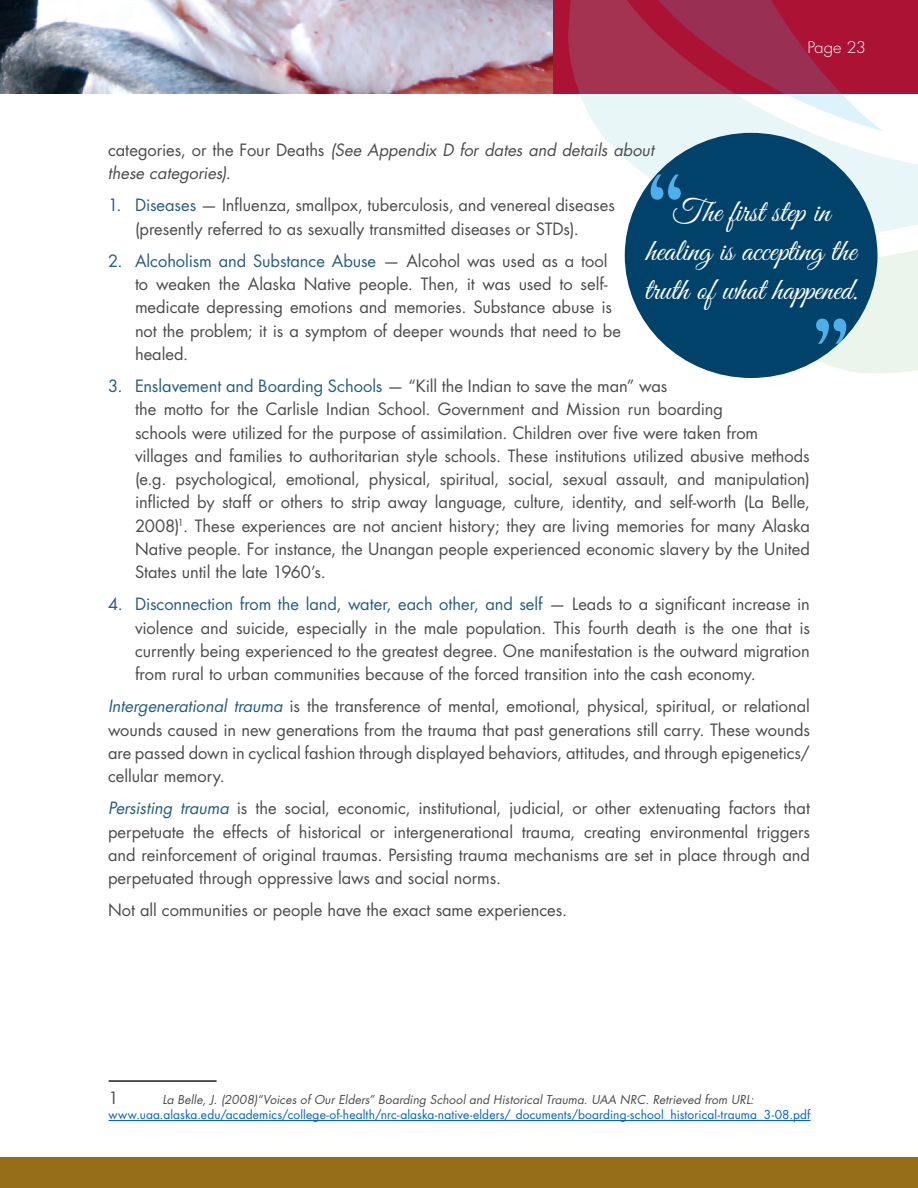
<style>
.page{position:relative;width:918px;height:1188px;background:#fff}
.page>*{position:absolute;margin:0;border:0;box-sizing:border-box;transform-origin:0 0}
.t1{font:31.5px/39px "Great Vibes";letter-spacing:.005em;color:#fff;text-align:center}
.t2{font:16.5px/23.2px "Futura Std";letter-spacing:-.005em;color:#4b4c4d;text-align:justify}
.t3{font:italic 16.5px/23.2px "Futura Std";color:#4b4c4d}
.t4{font:300 15.6px "Futura Std";letter-spacing:-.025em;color:#fff;scale:1.05 1}
.t5{font:12px "Futura Std";letter-spacing:.01em;color:#0563c1}
.t6{font:italic 12px "Futura Std";letter-spacing:.005em;color:#4b4c4d}
.s1{font-style:normal}
.s2{color:#275e80}
.s3{font-style:italic;color:#275e80}
</style>
<div class="page">
<div style="left:553px;top:0;width:365px;height:94px;background:#ac1234"></div>
<svg style="left:679px;top:250px;width:239px;height:128px;background:#ecf5ee"></svg>
<svg style="left:568px;top:0;width:350px;height:245px"></svg>
<svg style="left:580px;top:0;width:304px;height:131px"></svg>
<div style="left:625px;top:133px;width:253px;height:245px;background:#01426a;border-radius:50%"></div>
<svg style="left:651px;top:175px;width:30px;height:25px"></svg>
<svg style="left:816px;top:319px;width:30px;height:22px"></svg>
<svg style="left:758px;top:341px;width:160px;height:37px;fill:#eaf5ec"></svg>
<hr style="left:109px;top:1080px;width:108px;height:2px;background:#231f20">
<hr style="left:109px;top:1120px;width:702px;height:1px;background:#0563c1">
<img style="left:0;top:0;width:553px;height:94px">
<div style="left:0;top:1158px;width:918px;height:30px;background:#976e18"></div>
<p class="t4" style="left:808px;top:37px;width:57px">Page 23</p>
<p class="t3" style="left:108px;top:138px;width:547px"><span class="s1">categories, or the Four Deaths</span> (See Appendix D for dates and details about these categories)<span class="s1">.</span></p>
<p class="t2" style="left:108px;top:194px;width:508px;text-align:center"><span class="s2">1. Diseases</span> — Influenza, smallpox, tuberculosis, and venereal diseases (presently referred to as sexually transmitted diseases or STDs).</p>
<p class="t2" style="left:135px;top:249px;width:488px;text-align:left;text-indent:-27px"><span class="s2">2. Alcoholism and Substance Abuse</span> — Alcohol was used as a tool to weaken the Alaska Native people. Then, it was used to self&shy;medicate depressing emotions and memories. Substance abuse is not the problem; it is a symptom of deeper wounds that need to be healed.</p>
<p class="t2" style="left:135px;top:375px;width:677px;text-align:left;text-indent:-27px"><span class="s2">3. Enslavement and Boarding Schools</span> — “Kill the Indian to save the man” was<br>the motto for the Carlisle Indian School. Government and Mission run boarding<br>schools were utilized for the purpose of assimilation. Children over five were taken from villages and families to authoritarian style schools. These institutions utilized abusive methods (e.g. psychological, emotional, physical, spiritual, social, sexual assault, and manipulation) inflicted by staff or others to strip away language, culture, identity, and self-worth (La Belle, 2008)<sup>1</sup>. These experiences are not ancient history; they are living memories for many Alaska Native people. For instance, the Unangan people experienced economic slavery by the United States until the late 1960’s.</p>
<p class="t2" style="left:135px;top:593px;width:677px;text-indent:-27px"><span class="s2">4. Disconnection from the land, water, each other, and self</span> — Leads to a significant increase in violence and suicide, especially in the male population. This fourth death is the one that is currently being experienced to the greatest degree. One manifestation is the outward migration from rural to urban communities because of the forced transition into the cash economy.</p>
<p class="t2" style="left:108px;top:695px;width:704px"><span class="s3">Intergenerational trauma</span> is the transference of mental, emotional, physical, spiritual, or relational wounds caused in new generations from the trauma that past generations still carry. These wounds are passed down in cyclical fashion through displayed behaviors, attitudes, and through epigenetics/ cellular memory.</p>
<p class="t2" style="left:108px;top:797px;width:704px"><span class="s3">Persisting trauma</span> is the social, economic, institutional, judicial, or other extenuating factors that perpetuate the effects of historical or intergenerational trauma, creating environmental triggers and reinforcement of original traumas. Persisting trauma mechanisms are set in place through and perpetuated through oppressive laws and social norms.</p>
<p class="t2" style="left:108px;top:899px;width:461px">Not all communities or people have the exact same experiences.</p>
<p class="t1" style="left:645px;top:194px;width:214px">The first step in healing is accepting the truth of what happened.</p>
<p class="t2" style="left:109px;top:1087px;width:12px">1</p>
<p class="t6" style="left:163px;top:1092px;width:593px">La Belle, J. (2008)“Voices of Our Elders” Boarding School and Historical Trauma. UAA NRC. Retrieved from URL:</p>
<p class="t5" style="left:109px;top:1107px;width:703px">www.uaa.alaska.edu/academics/college-of-health/nrc-alaska-native-elders/_documents/boarding-school_historical-trauma_3-08.pdf</p>
</div>
